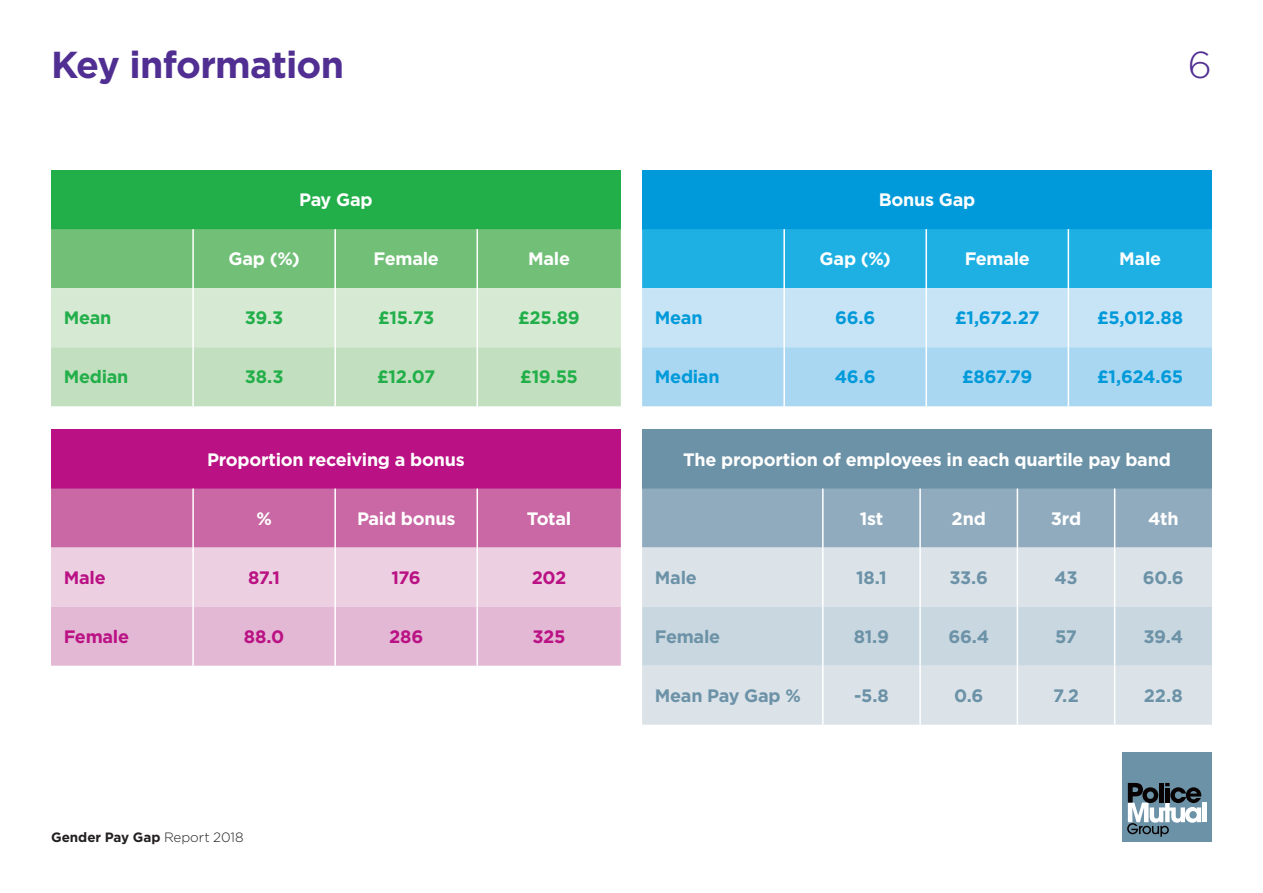
<style>
.page{position:relative;width:1263px;height:893px;background:#fff}
.page>*{position:absolute;margin:0;border:0;box-sizing:border-box;transform-origin:0 0}
.t1{font:700 37.5px "Gotham";letter-spacing:-.02em;color:#502e92}
.t2{font:300 37.5px "Gotham";color:#502e92}
.t3{font:700 18px "Gotham";letter-spacing:-.015em;color:#fff}
.t4{font:700 18px "Gotham";letter-spacing:-.015em;color:#6c92a7}
.t5{font:700 18px "Gotham";letter-spacing:-.02em;color:#009ada}
.t6{font:700 18px "Gotham";letter-spacing:-.02em;color:#22af4a}
.t7{font:700 18px "Gotham";letter-spacing:-.015em;color:#ba1184}
.t8{font:700 13.5px "Gotham";color:#231f20}
.s1{font-weight:300}
</style>
<div class="page">
<div style="left:1122px;top:752px;width:90px;height:90px;background:#6c92a7"></div>
<div style="left:1202px;top:802px;width:5px;height:20px;background:#fff"></div>
<svg style="left:1127px;top:783px;width:74px;height:54px"></svg>
<div style="left:51px;top:170px;width:570px;height:59px;background:#22af4a"></div>
<svg style="left:51px;top:229px;width:570px;height:177px;background:#add8ae"></svg>
<hr style="left:192px;top:229px;width:2px;height:59px;background:#fff">
<hr style="left:334px;top:229px;width:2px;height:59px;background:#fff">
<hr style="left:476px;top:229px;width:2px;height:59px;background:#fff">
<hr style="left:192px;top:288px;width:2px;height:59px;background:#fff">
<hr style="left:334px;top:288px;width:2px;height:59px;background:#fff">
<hr style="left:476px;top:288px;width:2px;height:59px;background:#fff">
<hr style="left:192px;top:347px;width:2px;height:59px;background:#fff">
<hr style="left:334px;top:347px;width:2px;height:59px;background:#fff">
<hr style="left:476px;top:347px;width:2px;height:59px;background:#fff">
<div style="left:51px;top:429px;width:570px;height:59px;background:#ba1184"></div>
<svg style="left:51px;top:488px;width:570px;height:178px;background:#dda5c8"></svg>
<hr style="left:192px;top:488px;width:2px;height:60px;background:#fff">
<hr style="left:334px;top:488px;width:2px;height:60px;background:#fff">
<hr style="left:476px;top:488px;width:2px;height:60px;background:#fff">
<hr style="left:192px;top:548px;width:2px;height:59px;background:#fff">
<hr style="left:334px;top:548px;width:2px;height:59px;background:#fff">
<hr style="left:476px;top:548px;width:2px;height:59px;background:#fff">
<hr style="left:192px;top:607px;width:2px;height:59px;background:#fff">
<hr style="left:334px;top:607px;width:2px;height:59px;background:#fff">
<hr style="left:476px;top:607px;width:2px;height:59px;background:#fff">
<div style="left:642px;top:170px;width:570px;height:59px;background:#009ada"></div>
<svg style="left:642px;top:229px;width:570px;height:177px;background:#85ceed"></svg>
<hr style="left:783px;top:229px;width:2px;height:59px;background:#fff">
<hr style="left:925px;top:229px;width:2px;height:59px;background:#fff">
<hr style="left:1067px;top:229px;width:2px;height:59px;background:#fff">
<hr style="left:783px;top:288px;width:2px;height:59px;background:#fff">
<hr style="left:925px;top:288px;width:2px;height:59px;background:#fff">
<hr style="left:1067px;top:288px;width:2px;height:59px;background:#fff">
<hr style="left:783px;top:347px;width:2px;height:59px;background:#fff">
<hr style="left:925px;top:347px;width:2px;height:59px;background:#fff">
<hr style="left:1067px;top:347px;width:2px;height:59px;background:#fff">
<div style="left:642px;top:429px;width:570px;height:59px;background:#6c92a7"></div>
<div style="left:642px;top:488px;width:570px;height:60px;background:#91abbe"></div>
<div style="left:642px;top:548px;width:570px;height:177px;background:#dbe3e9"></div>
<div style="left:642px;top:607px;width:570px;height:59px;background:#c9d7e0"></div>
<hr style="left:919px;top:488px;width:2px;height:60px;background:#fff">
<hr style="left:1017px;top:488px;width:1px;height:60px;background:#fff">
<hr style="left:1114px;top:488px;width:1px;height:60px;background:#fff">
<hr style="left:822px;top:548px;width:2px;height:59px;background:#fff">
<hr style="left:919px;top:548px;width:2px;height:59px;background:#fff">
<hr style="left:1017px;top:548px;width:1px;height:59px;background:#fff">
<hr style="left:1114px;top:548px;width:1px;height:59px;background:#fff">
<hr style="left:822px;top:607px;width:2px;height:59px;background:#fff">
<hr style="left:919px;top:607px;width:2px;height:59px;background:#fff">
<hr style="left:1017px;top:607px;width:1px;height:59px;background:#fff">
<hr style="left:1114px;top:607px;width:1px;height:59px;background:#fff">
<hr style="left:822px;top:666px;width:2px;height:59px;background:#fff">
<hr style="left:919px;top:666px;width:2px;height:59px;background:#fff">
<hr style="left:1017px;top:666px;width:1px;height:59px;background:#fff">
<hr style="left:1114px;top:666px;width:1px;height:59px;background:#fff">
<hr style="left:822px;top:488px;width:2px;height:60px;background:#fff">
<p class="t1" style="left:51px;top:43px;width:295px">Key information</p>
<p class="t2" style="left:1188px;top:41px;width:26px">6</p>
<p class="t3" style="left:299px;top:189px;width:75px">Pay Gap</p>
<p class="t3" style="left:879px;top:189px;width:98px">Bonus Gap</p>
<p class="t3" style="left:229px;top:248px;width:73px">Gap (%)</p>
<p class="t3" style="left:374px;top:248px;width:67px">Female</p>
<p class="t3" style="left:528px;top:248px;width:43px">Male</p>
<p class="t3" style="left:820px;top:248px;width:73px">Gap (%)</p>
<p class="t3" style="left:965px;top:248px;width:67px">Female</p>
<p class="t3" style="left:1119px;top:248px;width:43px">Male</p>
<p class="t6" style="left:64px;top:307px;width:49px">Mean</p>
<p class="t6" style="left:245px;top:307px;width:40px">39.3</p>
<p class="t6" style="left:378px;top:307px;width:58px">£15.73</p>
<p class="t6" style="left:518px;top:307px;width:63px">£25.89</p>
<p class="t5" style="left:655px;top:307px;width:49px">Mean</p>
<p class="t5" style="left:835px;top:307px;width:42px">66.6</p>
<p class="t5" style="left:955px;top:307px;width:86px">£1,672.27</p>
<p class="t5" style="left:1097px;top:307px;width:88px">£5,012.88</p>
<p class="t6" style="left:64px;top:367px;width:66px">Median</p>
<p class="t6" style="left:245px;top:367px;width:40px">38.3</p>
<p class="t6" style="left:377px;top:367px;width:60px">£12.07</p>
<p class="t6" style="left:520px;top:367px;width:59px">£19.55</p>
<p class="t5" style="left:655px;top:367px;width:66px">Median</p>
<p class="t5" style="left:835px;top:367px;width:42px">46.6</p>
<p class="t5" style="left:962px;top:367px;width:72px">£867.79</p>
<p class="t5" style="left:1097px;top:367px;width:87px">£1,624.65</p>
<p class="t3" style="left:207px;top:449px;width:259px">Proportion receiving a bonus</p>
<p class="t3" style="left:683px;top:449px;width:489px">The proportion of employees in each quartile pay band</p>
<p class="t3" style="left:256px;top:508px;width:17px">%</p>
<p class="t3" style="left:357px;top:508px;width:100px">Paid bonus</p>
<p class="t3" style="left:527px;top:508px;width:46px">Total</p>
<p class="t3" style="left:860px;top:508px;width:25px">1st</p>
<p class="t3" style="left:952px;top:508px;width:36px">2nd</p>
<p class="t3" style="left:1051px;top:508px;width:32px">3rd</p>
<p class="t3" style="left:1148px;top:508px;width:32px">4th</p>
<p class="t7" style="left:64px;top:567px;width:43px">Male</p>
<p class="t7" style="left:248px;top:567px;width:33px">87.1</p>
<p class="t7" style="left:392px;top:567px;width:31px">176</p>
<p class="t7" style="left:532px;top:567px;width:36px">202</p>
<p class="t4" style="left:655px;top:567px;width:43px">Male</p>
<p class="t4" style="left:856px;top:567px;width:32px">18.1</p>
<p class="t4" style="left:949px;top:567px;width:40px">33.6</p>
<p class="t4" style="left:1054px;top:567px;width:25px">43</p>
<p class="t4" style="left:1143px;top:567px;width:42px">60.6</p>
<p class="t7" style="left:64px;top:626px;width:67px">Female</p>
<p class="t7" style="left:244px;top:626px;width:42px">88.0</p>
<p class="t7" style="left:389px;top:626px;width:36px">286</p>
<p class="t7" style="left:533px;top:626px;width:34px">325</p>
<p class="t4" style="left:655px;top:626px;width:67px">Female</p>
<p class="t4" style="left:854px;top:626px;width:37px">81.9</p>
<p class="t4" style="left:948px;top:626px;width:42px">66.4</p>
<p class="t4" style="left:1055px;top:626px;width:23px">57</p>
<p class="t4" style="left:1143px;top:626px;width:41px">39.4</p>
<p class="t4" style="left:655px;top:685px;width:148px">Mean Pay Gap %</p>
<p class="t4" style="left:854px;top:685px;width:36px">-5.8</p>
<p class="t4" style="left:954px;top:685px;width:31px">0.6</p>
<p class="t4" style="left:1053px;top:685px;width:27px">7.2</p>
<p class="t4" style="left:1144px;top:685px;width:40px">22.8</p>
<p class="t8" style="left:51px;top:829px;width:194px">Gender Pay Gap <span class="s1">Report 2018</span></p>
</div>
